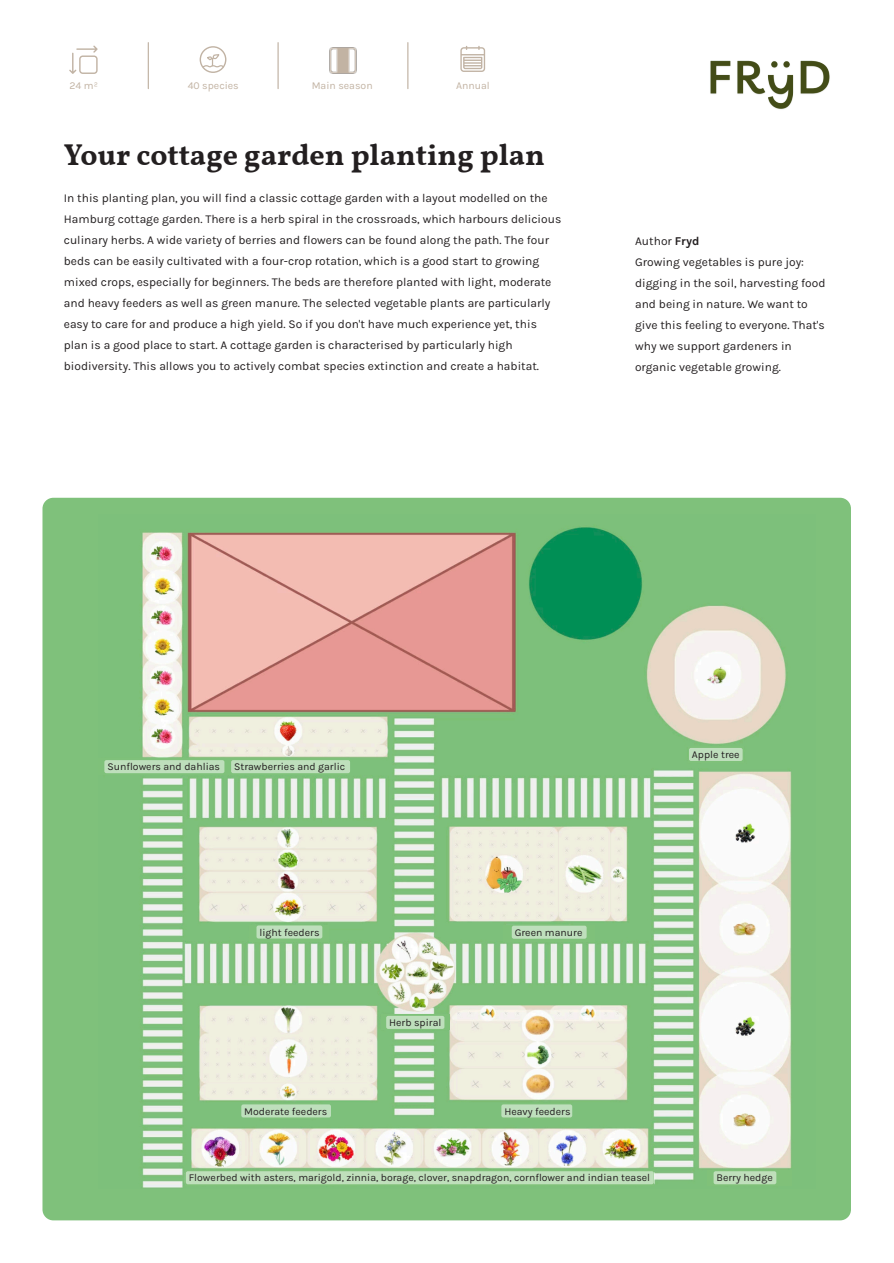
<style>
.page{position:relative;width:894px;height:1263px;background:#fff}
.page>*{position:absolute;margin:0;border:0;box-sizing:border-box;transform-origin:0 0}
.t1{font:700 30px "Vollkorn";color:#231f20}
.t2{font:12px/21px "Karla";color:#231f20}
.t3{font:10.5px "Karla";color:#231f20}
.t4{font:10.5px "Karla";color:#c2b3a3}
.s1{font-weight:700}
</style>
<div class="page">
<div style="left:42px;top:498px;width:808px;height:722px;background:#7fc17b;border-radius:11px"></div>
<img style="left:710px;top:61px;width:120px;height:49px">
<svg style="left:69px;top:46px;width:29px;height:28px"></svg>
<svg style="left:199px;top:46px;width:27px;height:27px"></svg>
<svg style="left:460px;top:46px;width:25px;height:26px"></svg>
<hr style="left:148px;top:43px;width:1px;height:46px;background:#c1b3a4">
<hr style="left:277px;top:43px;width:1px;height:46px;background:#c1b3a4">
<hr style="left:407px;top:43px;width:1px;height:46px;background:#c1b3a4">
<img style="left:329px;top:47px;width:28px;height:27px">
<img style="left:141px;top:527px;width:650px;height:661px">
<div style="left:688px;top:746px;width:55px;height:17px;background:#7fc17a"></div>
<svg style="left:106px;top:758px;width:244px;height:17px"></svg>
<div style="left:249px;top:925px;width:80px;height:16px;background:linear-gradient(to right,#7ec079,#81c27d)"></div>
<div style="left:503px;top:925px;width:91px;height:16px;background:#7fc17a"></div>
<div style="left:381px;top:1015px;width:68px;height:15px;background:#7fc17a"></div>
<svg style="left:252px;top:1103px;width:68px;height:15px"></svg>
<svg style="left:502px;top:1103px;width:68px;height:15px"></svg>
<div style="left:186px;top:1170px;width:468px;height:16px;background:#92ca8c"></div>
<svg style="left:706px;top:1170px;width:85px;height:16px"></svg>
<div style="left:688px;top:748px;width:54px;height:13px;background:#bedfbc;border-radius:2px"></div>
<div style="left:231px;top:760px;width:119px;height:13px;background:#bedfbc;border-radius:2px"></div>
<div style="left:104px;top:760px;width:120px;height:13px;background:#bedfbc;border-radius:2px"></div>
<div style="left:256px;top:925px;width:66px;height:13px;background:#bedfbc;border-radius:2px"></div>
<div style="left:511px;top:926px;width:75px;height:13px;background:#bedfbc;border-radius:2px"></div>
<div style="left:386px;top:1016px;width:58px;height:13px;background:#bedfbc;border-radius:2px"></div>
<div style="left:241px;top:1104px;width:90px;height:13px;background:#bedfbc;border-radius:2px"></div>
<div style="left:501px;top:1104px;width:71px;height:13px;background:#bedfbc;border-radius:2px"></div>
<div style="left:713px;top:1171px;width:63px;height:13px;background:#bfdfbb;border-radius:2px"></div>
<div style="left:186px;top:1171px;width:467px;height:13px;background:#bfdfbb;border-radius:2px"></div>
<p class="t4" style="left:69px;top:79px;width:30px">24 m²</p>
<p class="t4" style="left:187px;top:79px;width:53px">40 species</p>
<p class="t4" style="left:311px;top:79px;width:62px">Main season</p>
<p class="t4" style="left:456px;top:79px;width:35px">Annual</p>
<h1 class="t1" style="left:64px;top:137px;width:482px">Your cottage garden planting plan</h1>
<p class="t2" style="left:64px;top:188px;width:499px">In this planting plan, you will find a classic cottage garden with a layout modelled on the Hamburg cottage garden. There is a herb spiral in the crossroads, which harbours delicious culinary herbs. A wide variety of berries and flowers can be found along the path. The four beds can be easily cultivated with a four-crop rotation, which is a good start to growing mixed crops, especially for beginners. The beds are therefore planted with light, moderate and heavy feeders as well as green manure. The selected vegetable plants are particularly easy to care for and produce a high yield. So if you don't have much experience yet, this plan is a good place to start. A cottage garden is characterised by particularly high biodiversity. This allows you to actively combat species extinction and create a habitat.</p>
<p class="t2" style="left:634px;top:231px;width:192px">Author <span class="s1">Fryd<br></span>Growing vegetables is pure joy: digging in the soil, harvesting food and being in nature. We want to give this feeling to everyone. That's why we support gardeners in organic vegetable growing.</p>
<p class="t3" style="left:107px;top:761px;width:114px">Sunflowers and dahlias</p>
<p class="t3" style="left:234px;top:761px;width:113px">Strawberries and garlic</p>
<p class="t3" style="left:259px;top:926px;width:62px">light feeders</p>
<p class="t3" style="left:514px;top:926px;width:69px">Green manure</p>
<p class="t3" style="left:389px;top:1016px;width:54px">Herb spiral</p>
<p class="t3" style="left:244px;top:1105px;width:84px">Moderate feeders</p>
<p class="t3" style="left:504px;top:1105px;width:68px">Heavy feeders</p>
<p class="t3" style="left:691px;top:748px;width:49px">Apple tree</p>
<p class="t3" style="left:189px;top:1172px;width:463px">Flowerbed with asters, marigold, zinnia, borage, clover, snapdragon, cornflower and indian teasel</p>
<p class="t3" style="left:716px;top:1172px;width:58px">Berry hedge</p>
</div>
